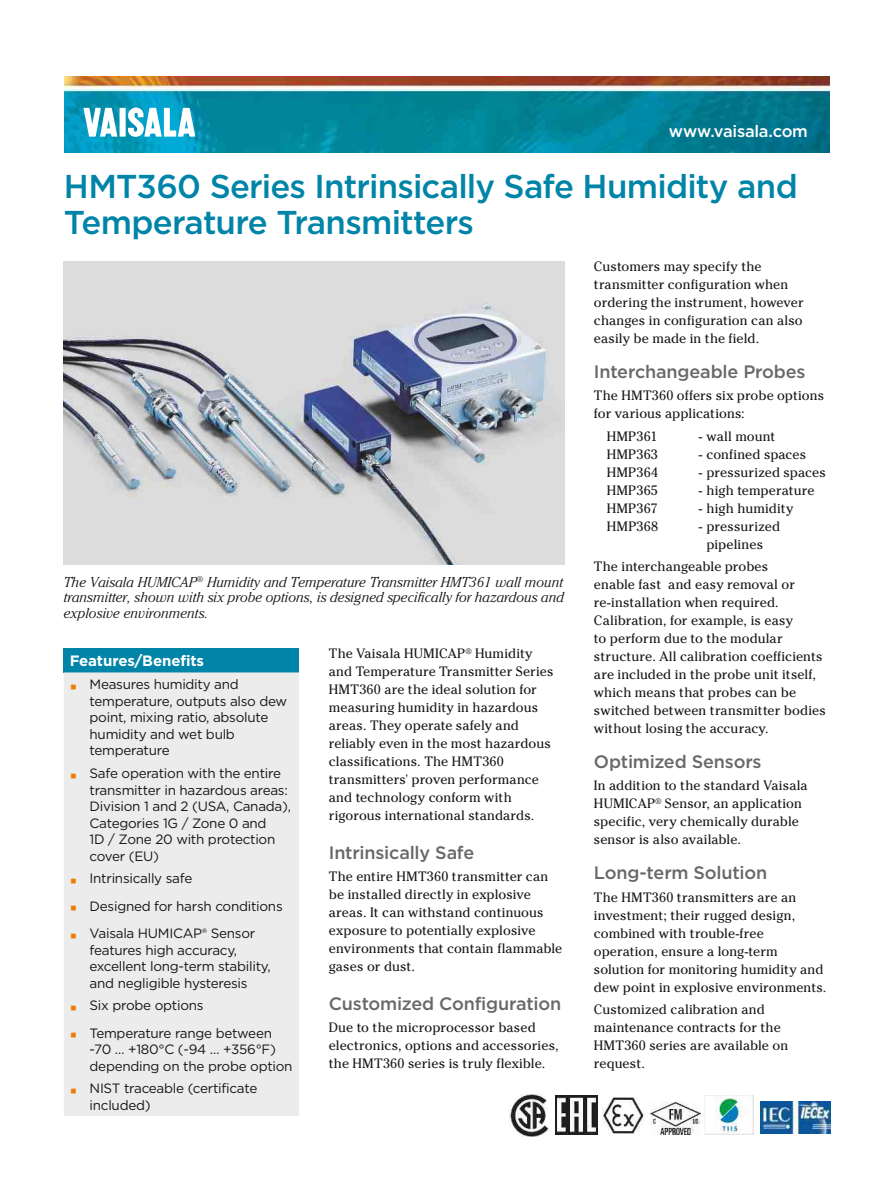
<style>
.page{position:relative;width:893px;height:1191px;background:#fff}
.page>*{position:absolute;margin:0;border:0;box-sizing:border-box;transform-origin:0 0}
.t1{font:500 33px/36px "Gotham";letter-spacing:-.025em;color:#0084a7}
.t2{font:500 18px "Gotham";letter-spacing:-.01em;color:#686867}
.t3{font:500 16.5px "Gotham";letter-spacing:-.015em;color:#fff}
.t4{font:700 15px "Gotham";letter-spacing:-.01em;color:#fff}
.t5{font:italic 300 14.25px/15.8px "Cheltenham Std";color:#151616;text-align:justify}
.t6{font:13.5px/18px "Cheltenham Std";letter-spacing:.005em;color:#151616}
.t7{font:13.5px/16.5px "Gotham";letter-spacing:-.02em;color:#151616}
.s1{font-family:"Arial";font-size:21px;color:#ec7d00}
</style>
<div class="page">
<img style="left:64px;top:77px;width:765px;height:75px">
<svg style="left:83px;top:108px;width:34px;height:29px"></svg>
<div style="left:120px;top:108px;width:6px;height:29px;background:#fff"></div>
<svg style="left:128px;top:107px;width:67px;height:30px"></svg>
<div style="left:64px;top:648px;width:235px;height:24px;background:#0084a7"></div>
<div style="left:64px;top:672px;width:235px;height:444px;background:#ececec"></div>
<img style="left:64px;top:261px;width:500px;height:303px">
<img style="left:509px;top:1094px;width:41px;height:42px">
<img style="left:555px;top:1095px;width:42px;height:39px">
<img style="left:602px;top:1097px;width:42px;height:36px">
<img style="left:650px;top:1102px;width:50px;height:32px">
<img style="left:704px;top:1095px;width:50px;height:39px">
<img style="left:760px;top:1101px;width:70px;height:32px">
<p class="t3" style="left:669px;top:120px;width:141px">www.vaisala.com</p>
<h1 class="t1" style="left:64px;top:167px;width:735px">HMT360 Series Intrinsically Safe Humidity and<br>Temperature Transmitters</h1>
<p class="t5" style="left:64px;top:574px;width:502px">The Vaisala HUMICAP<sup>®</sup> Humidity and Temperature Transmitter HMT361 wall mount transmitter, shown with six probe options, is designed specifically for hazardous and explosive environments.</p>
<p class="t4" style="left:70px;top:651px;width:136px">Features/Benefits</p>
<p class="t7" style="left:90px;top:676px;width:199px;text-indent:-20px"><span class="s1">▪</span> Measures humidity and temperature, outputs also dew point, mixing ratio, absolute humidity and wet bulb temperature</p>
<p class="t7" style="left:90px;top:765px;width:203px;text-indent:-20px"><span class="s1">▪</span> Safe operation with the entire transmitter in hazardous areas:<br>Division 1 and 2 (USA, Canada),<br>Categories 1G / Zone 0 and<br>1D / Zone 20 with protection cover (EU)</p>
<p class="t7" style="left:70px;top:870px;width:124px"><span class="s1">▪</span> Intrinsically safe</p>
<p class="t7" style="left:70px;top:897px;width:214px"><span class="s1">▪</span> Designed for harsh conditions</p>
<p class="t7" style="left:90px;top:924px;width:183px;text-indent:-20px"><span class="s1">▪</span> Vaisala HUMICAP® Sensor features high accuracy, excellent long-term stability, and negligible hysteresis</p>
<p class="t7" style="left:70px;top:997px;width:135px"><span class="s1">▪</span> Six probe options</p>
<p class="t7" style="left:90px;top:1024px;width:204px;text-indent:-20px"><span class="s1">▪</span> Temperature range between -70 … +180°C (-94 … +356°F) depending on the probe option</p>
<p class="t7" style="left:90px;top:1080px;width:169px;text-indent:-20px"><span class="s1">▪</span> NIST traceable (certificate included)</p>
<p class="t6" style="left:329px;top:644px;width:226px">The Vaisala HUMICAP<sup>®</sup> Humidity and Temperature Transmitter Series<br>HMT360 are the ideal solution for measuring humidity in hazardous areas. They operate safely and reliably even in the most hazardous classifications. The HMT360 transmitters' proven performance and technology conform with rigorous international standards.</p>
<h2 class="t2" style="left:329px;top:841px;width:147px">Intrinsically Safe</h2>
<p class="t6" style="left:329px;top:867px;width:235px">The entire HMT360 transmitter can be installed directly in explosive areas. It can withstand continuous exposure to potentially explosive environments that contain flammable gases or dust.</p>
<h2 class="t2" style="left:329px;top:992px;width:234px">Customized Configuration</h2>
<p class="t6" style="left:329px;top:1018px;width:231px">Due to the microprocessor based electronics, options and accessories, the HMT360 series is truly flexible.</p>
<p class="t6" style="left:594px;top:257px;width:211px">Customers may specify the transmitter configuration when ordering the instrument, however changes in configuration can also easily be made in the field.</p>
<h2 class="t2" style="left:594px;top:360px;width:213px">Interchangeable Probes</h2>
<p class="t6" style="left:594px;top:387px;width:232px">The HMT360 offers six probe options for various applications:</p>
<p class="t6" style="left:607px;top:427px;width:52px">HMP361</p>
<p class="t6" style="left:699px;top:427px;width:78px">- wall mount</p>
<p class="t6" style="left:607px;top:445px;width:53px">HMP363</p>
<p class="t6" style="left:699px;top:445px;width:109px">- confined spaces</p>
<p class="t6" style="left:607px;top:463px;width:53px">HMP364</p>
<p class="t6" style="left:699px;top:463px;width:128px">- pressurized spaces</p>
<p class="t6" style="left:607px;top:481px;width:53px">HMP365</p>
<p class="t6" style="left:699px;top:481px;width:117px">- high temperature</p>
<p class="t6" style="left:607px;top:499px;width:52px">HMP367</p>
<p class="t6" style="left:699px;top:499px;width:96px">- high humidity</p>
<p class="t6" style="left:607px;top:517px;width:53px">HMP368</p>
<p class="t6" style="left:706px;top:517px;width:75px;text-indent:-8px">- pressurized pipelines</p>
<p class="t6" style="left:594px;top:557px;width:234px">The interchangeable probes<br>enable fast and easy removal or re-installation when required.<br>Calibration, for example, is easy<br>to perform due to the modular structure. All calibration coefficients are included in the probe unit itself, which means that probes can be switched between transmitter bodies without losing the accuracy.</p>
<h2 class="t2" style="left:594px;top:750px;width:169px">Optimized Sensors</h2>
<p class="t6" style="left:594px;top:776px;width:215px">In addition to the standard Vaisala<br>HUMICAP<sup>®</sup> Sensor, an application specific, very chemically durable sensor is also available.</p>
<h2 class="t2" style="left:594px;top:861px;width:175px">Long-term Solution</h2>
<p class="t6" style="left:594px;top:888px;width:234px">The HMT360 transmitters are an investment; their rugged design, combined with trouble-free operation, ensure a long-term solution for monitoring humidity and dew point in explosive environments.</p>
<p class="t6" style="left:594px;top:1000px;width:196px">Customized calibration and maintenance contracts for the<br>HMT360 series are available on request.</p>
</div>
